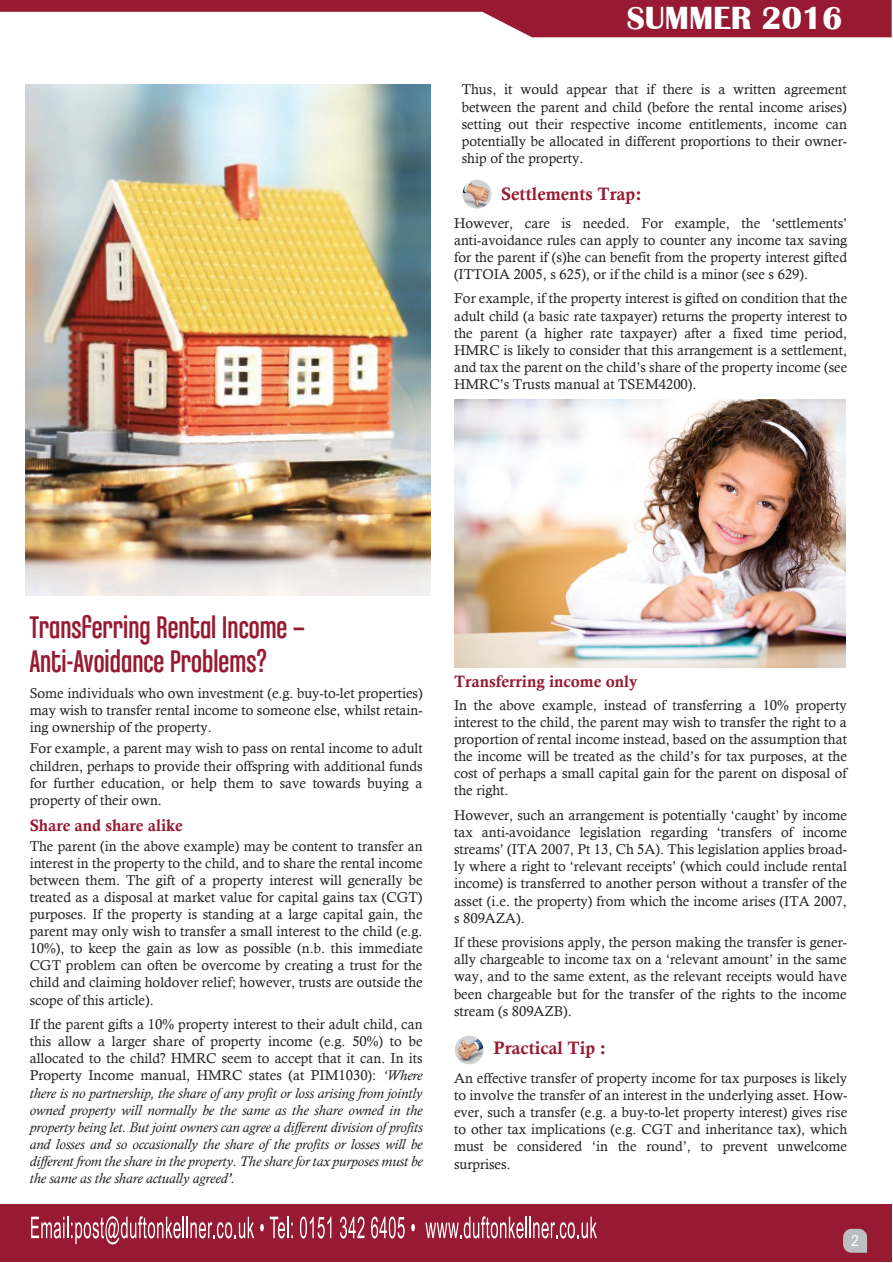
<style>
.page{position:relative;width:893px;height:1263px;background:#fff}
.page>*{position:absolute;margin:0;border:0;box-sizing:border-box;transform-origin:0 0}
.t1{font:33px/34.5px "Chalet Comprime Cologne Eighty";color:#971a32}
.t2{font:700 33px "Britannic";color:#fff}
.t3{font:18px "Calis MT Bol";color:#971a32}
.t4{font:16.5px "Calis MT Bol";color:#971a32}
.t5{font:14.25px/17.1px "Calisto";color:#231f20;text-align:justify}
.t6{font:italic 14.25px/17.1px "Calisto";color:#231f20;text-align:justify}
.s1{font-style:normal}
</style>
<div class="page">
<svg style="left:0;top:0;width:891px;height:37px"></svg>
<div style="left:0;top:1204px;width:891px;height:57px;background:#971a32"></div>
<svg style="left:843px;top:1229px;width:24px;height:24px"></svg>
<img style="left:26px;top:84px;width:404px;height:511px">
<img style="left:454px;top:400px;width:391px;height:267px">
<svg style="left:455px;top:1035px;width:29px;height:30px"></svg>
<svg style="left:462px;top:179px;width:30px;height:30px"></svg>
<svg style="left:31px;top:1216px;width:223px;height:28px"></svg>
<svg style="left:260px;top:1224px;width:4px;height:7px"></svg>
<svg style="left:270px;top:1217px;width:23px;height:22px"></svg>
<svg style="left:300px;top:1217px;width:31px;height:22px"></svg>
<svg style="left:340px;top:1217px;width:24px;height:22px"></svg>
<svg style="left:371px;top:1217px;width:33px;height:22px"></svg>
<svg style="left:411px;top:1224px;width:4px;height:7px"></svg>
<svg style="left:425px;top:1216px;width:98px;height:23px"></svg>
<hr style="left:525px;top:1217px;width:2px;height:21px;background:#fff">
<svg style="left:529px;top:1217px;width:68px;height:22px"></svg>
<h1 class="t2" style="left:626px;top:-1px;width:217px">SUMMER 2016</h1>
<p class="t5" style="left:462px;top:82px;width:387px">Thus, it would appear that if there is a written agreement between the parent and child (before the rental income arises) setting out their respective income entitlements, income can potentially be allocated in different proportions to their owner&shy;ship of the property.</p>
<p class="t3" style="left:501px;top:187px;width:142px">Settlements Trap:</p>
<p class="t5" style="left:454px;top:215px;width:394px">However, care is needed. For example, the ‘settlements’ anti-avoidance rules can apply to counter any income tax saving for the parent if (s)he can benefit from the property interest gifted (ITTOIA 2005, s 625), or if the child is a minor (see s 629).</p>
<p class="t5" style="left:454px;top:291px;width:395px">For example, if the property interest is gifted on condition that the adult child (a basic rate taxpayer) returns the property interest to the parent (a higher rate taxpayer) after a fixed time period, HMRC is likely to consider that this arrangement is a settlement, and tax the parent on the child’s share of the property income (see HMRC’s Trusts manual at TSEM4200).</p>
<h1 class="t1" style="left:30px;top:612px;width:277px">Transferring Rental Income –<br>Anti-Avoidance Problems?</h1>
<p class="t5" style="left:30px;top:686px;width:394px">Some individuals who own investment (e.g. buy-to-let properties) may wish to transfer rental income to someone else, whilst retain&shy;ing ownership of the property.</p>
<p class="t5" style="left:30px;top:741px;width:394px">For example, a parent may wish to pass on rental income to adult children, perhaps to provide their offspring with additional funds for further education, or help them to save towards buying a property of their own.</p>
<p class="t5" style="left:30px;top:839px;width:394px">The parent (in the above example) may be content to transfer an interest in the property to the child, and to share the rental income between them. The gift of a property interest will generally be treated as a disposal at market value for capital gains tax (CGT) purposes. If the property is standing at a large capital gain, the parent may only wish to transfer a small interest to the child (e.g.<br>10%), to keep the gain as low as possible (n.b. this immediate CGT problem can often be overcome by creating a trust for the child and claiming holdover relief; however, trusts are outside the scope of this article).</p>
<p class="t6" style="left:30px;top:1017px;width:394px"><span class="s1">If the parent gifts a 10% property interest to their adult child, can this allow a larger share of property income (e.g. 50%) to be allocated to the child? HMRC seem to accept that it can. In its Property Income manual, HMRC states (at PIM1030):</span> ‘Where there is no partnership, the share of any profit or loss arising from jointly owned property will normally be the same as the share owned in the property being let. But joint owners can agree a different division of profits and losses and so occasionally the share of the profits or losses will be different from the share in the property. The share for tax purposes must be the same as the share actually agreed’.</p>
<p class="t4" style="left:30px;top:819px;width:155px">Share and share alike</p>
<p class="t4" style="left:454px;top:675px;width:185px">Transferring income only</p>
<p class="t5" style="left:454px;top:698px;width:394px">In the above example, instead of transferring a 10% property interest to the child, the parent may wish to transfer the right to a proportion of rental income instead, based on the assumption that the income will be treated as the child’s for tax purposes, at the cost of perhaps a small capital gain for the parent on disposal of the right.</p>
<p class="t5" style="left:454px;top:808px;width:394px">However, such an arrangement is potentially ‘caught’ by income tax anti-avoidance legislation regarding ‘transfers of income streams’ (ITA 2007, Pt 13, Ch 5A). This legislation applies broad&shy;ly where a right to ‘relevant receipts’ (which could include rental income) is transferred to another person without a transfer of the asset (i.e. the property) from which the income arises (ITA 2007, s 809AZA).</p>
<p class="t5" style="left:454px;top:935px;width:394px">If these provisions apply, the person making the transfer is gener&shy;ally chargeable to income tax on a ‘relevant amount’ in the same way, and to the same extent, as the relevant receipts would have been chargeable but for the transfer of the rights to the income stream (s 809AZB).</p>
<p class="t3" style="left:493px;top:1041px;width:114px">Practical Tip :</p>
<p class="t5" style="left:454px;top:1071px;width:395px">An effective transfer of property income for tax purposes is likely to involve the transfer of an interest in the underlying asset. How&shy;ever, such a transfer (e.g. a buy-to-let property interest) gives rise to other tax implications (e.g. CGT and inheritance tax), which must be considered ‘in the round’, to prevent unwelcome surprises.</p>
</div>
